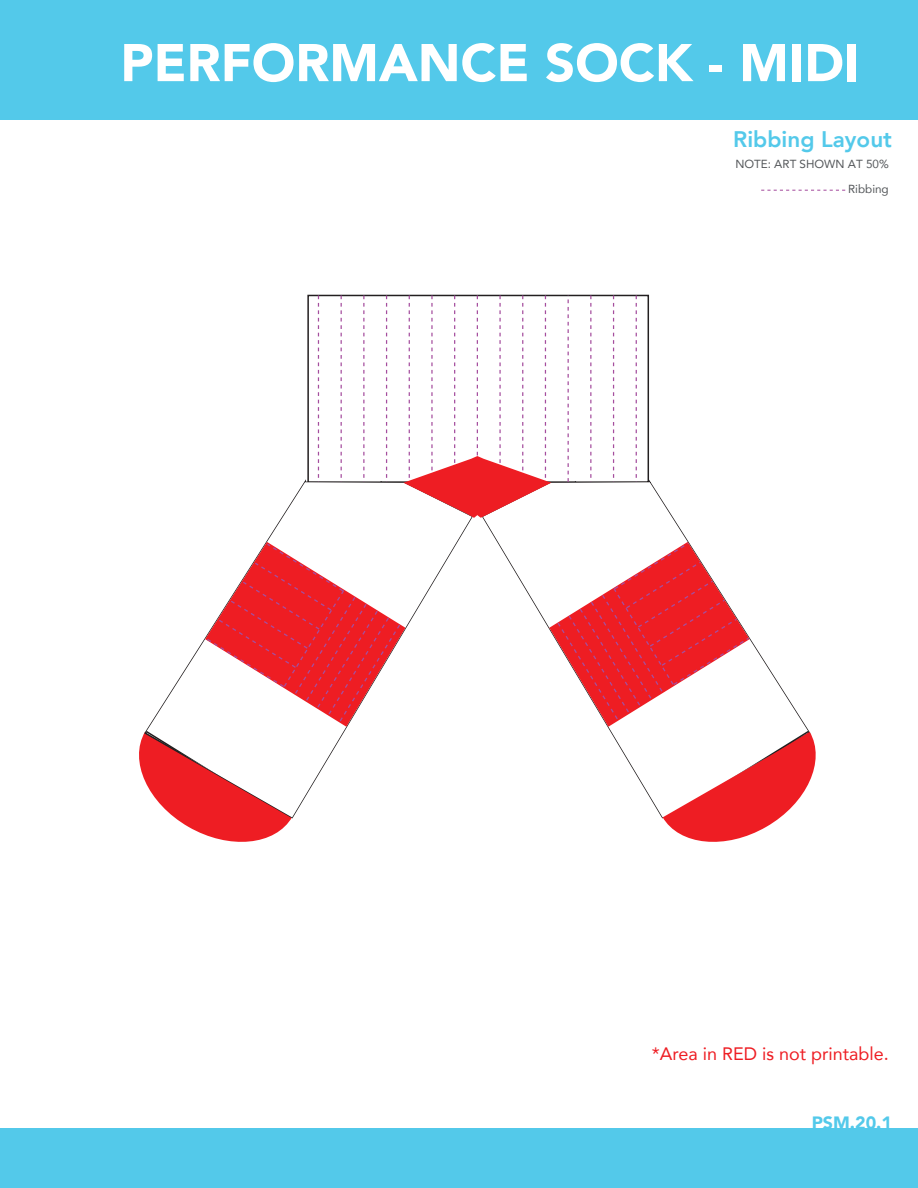
<style>
.page{position:relative;width:918px;height:1188px;background:#fff}
.page>*{position:absolute;margin:0;border:0;box-sizing:border-box;transform-origin:0 0}
.t1{font:900 52.5px "Avenir";color:#fff}
.t2{font:800 22.5px "Avenir";color:#53c9ea}
.t3{font:18px "Avenir";color:#ee1d23}
.t4{font:900 17.85px "Avenir";color:#53c9ea}
.t5{font:11.7px "Avenir";color:#54575a}
</style>
<div class="page">
<div style="left:0;top:1129px;width:918px;height:59px;background:#53c9ea"></div>
<div style="left:0;top:0;width:918px;height:119px;background:#53c9ea"></div>
<svg style="left:307px;top:294px;width:343px;height:183px"></svg>
<svg style="left:493px;top:536px;width:323px;height:306px"></svg>
<svg style="left:139px;top:538px;width:321px;height:304px"></svg>
<svg style="left:318px;top:295px;width:1px;height:187px"></svg>
<svg style="left:341px;top:295px;width:1px;height:187px"></svg>
<svg style="left:363px;top:295px;width:1px;height:187px"></svg>
<svg style="left:386px;top:295px;width:1px;height:187px"></svg>
<svg style="left:568px;top:295px;width:1px;height:187px"></svg>
<svg style="left:590px;top:295px;width:26px;height:187px"></svg>
<svg style="left:636px;top:295px;width:1px;height:187px"></svg>
<svg style="left:403px;top:295px;width:148px;height:223px"></svg>
<svg style="left:761px;top:190px;width:85px;height:1px"></svg>
<h1 class="t1" style="left:120px;top:18px;width:741px">PERFORMANCE SOCK - MIDI</h1>
<h2 class="t2" style="left:733px;top:121px;width:160px">Ribbing Layout</h2>
<p class="t5" style="left:735px;top:155px;width:155px">NOTE: ART SHOWN AT 50%</p>
<p class="t5" style="left:848px;top:180px;width:42px">Ribbing</p>
<h3 class="t3" style="left:652px;top:1040px;width:239px">*Area in RED is not printable.</h3>
<h3 class="t4" style="left:812px;top:1107px;width:82px">PSM.20.1</h3>
</div>
